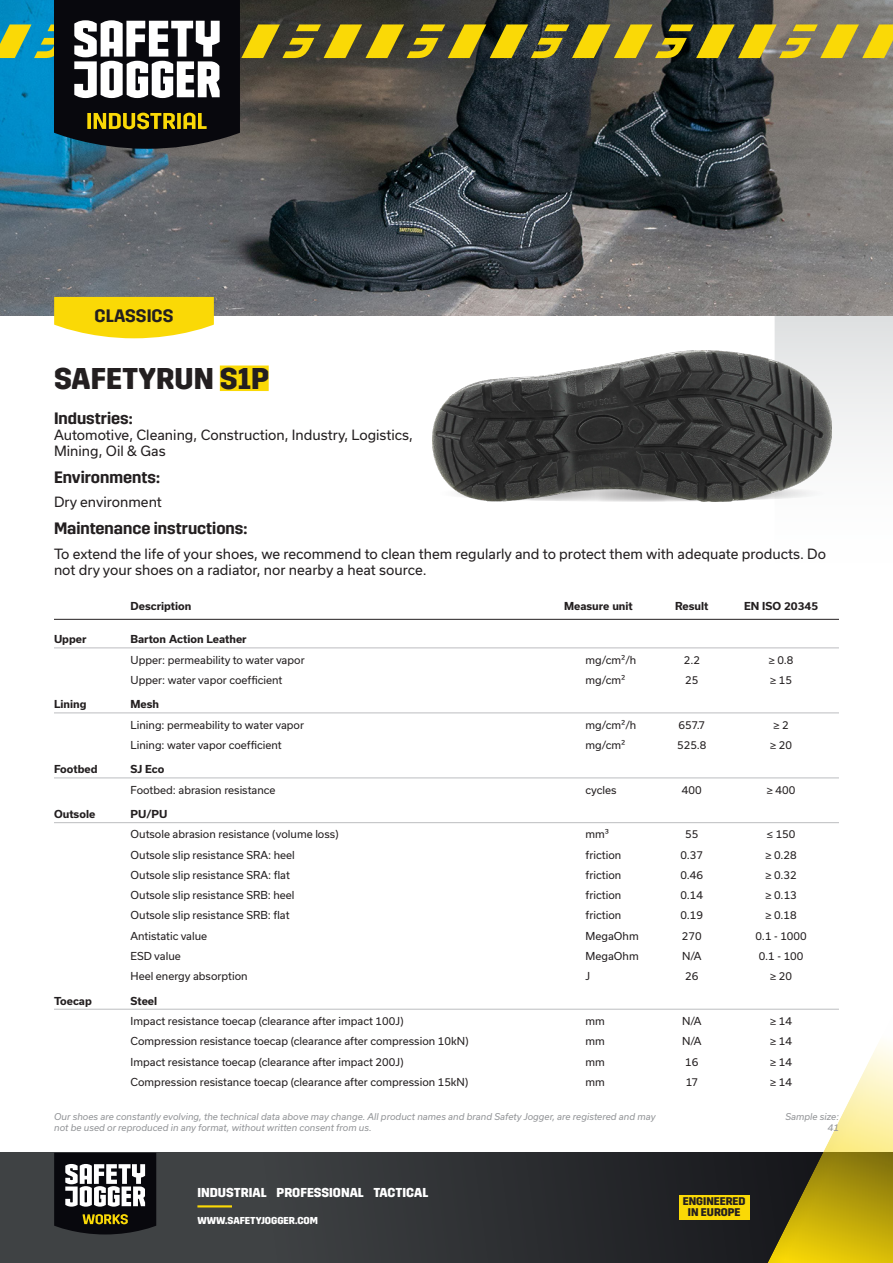
<style>
.page{position:relative;width:893px;height:1263px;background:#fff}
.page>*{position:absolute;margin:0;border:0;box-sizing:border-box;transform-origin:0 0}
.article_name_IND{font:700 30px "Trim";color:#231f20}
.category_tag{font:600 18px "Trim";color:#231f20}
.t1{font:600 16.5px "Trim";color:#231f20}
.text{font:13.5px/16.2px "Usual";color:#231f20}
.t2{font:700 12.9px "Trim";color:#fff}
.t3{font:700 11.1px/10.9px "Trim";color:#231f20;text-align:center}
.table_text{font:10.5px "Usual";color:#231f20}
.table_text_highlight{font:700 10.5px "Usual";color:#231f20}
.table_title{font:700 10.5px "Usual";color:#231f20}
.t4{font:700 10.05px "Trim";color:#fff}
.text-2{font:italic 9px/10.8px "Usual";color:#939598}
</style>
<div class="page">
<svg style="left:0;top:1152px;width:749px;height:111px;background:#323437"></svg>
<div style="left:749px;top:758px;width:144px;height:505px;background:#231f20;opacity:.05"></div>
<div style="left:679px;top:1195px;width:70px;height:24px;background:#fad906"></div>
<hr style="left:197px;top:1205px;width:35px;height:2px;background:#fad906">
<svg style="left:54px;top:1153px;width:102px;height:81px"></svg>
<svg style="left:775px;top:315px;width:118px;height:478px"></svg>
<img style="left:0;top:149px;width:893px;height:166px">
<svg style="left:54px;top:297px;width:160px;height:41px;background:#fadc1f"></svg>
<div style="left:220px;top:365px;width:49px;height:26px;background:#fad906"></div>
<img style="left:432px;top:351px;width:400px;height:151px">
<hr style="left:54px;top:619px;width:785px;height:1px;background:#231f20">
<hr style="left:54px;top:648px;width:785px;height:1px;background:#bcbdc0">
<hr style="left:54px;top:713px;width:785px;height:1px;background:#bcbdc0">
<hr style="left:54px;top:778px;width:785px;height:1px;background:#bcbdc0">
<hr style="left:54px;top:822px;width:785px;height:1px;background:#bcbdc0">
<hr style="left:54px;top:1009px;width:785px;height:1px;background:#bcbdc0">
<svg style="left:0;top:0;width:893px;height:149px;background:#535949"></svg>
<p class="category_tag" style="left:95px;top:306px;width:80px">CLASSICS</p>
<p class="article_name_IND" style="left:54px;top:361px;width:217px">SAFETYRUN S1P</p>
<p class="t1" style="left:54px;top:409px;width:80px">Industries:</p>
<p class="text" style="left:54px;top:427px;width:361px">Automotive, Cleaning, Construction, Industry, Logistics,<br>Mining, Oil &amp; Gas</p>
<p class="t1" style="left:54px;top:468px;width:107px">Environments:</p>
<p class="text" style="left:54px;top:494px;width:109px">Dry environment</p>
<p class="t1" style="left:54px;top:519px;width:195px">Maintenance instructions:</p>
<p class="text" style="left:54px;top:545px;width:773px">To extend the life of your shoes, we recommend to clean them regularly and to protect them with adequate products. Do not dry your shoes on a radiator, nor nearby a heat source.</p>
<p class="table_title" style="left:131px;top:600px;width:62px">Description</p>
<p class="table_title" style="left:564px;top:600px;width:70px">Measure unit</p>
<p class="table_title" style="left:675px;top:600px;width:35px">Result</p>
<p class="table_title" style="left:744px;top:600px;width:76px">EN ISO 20345</p>
<p class="table_text_highlight" style="left:54px;top:633px;width:34px">Upper</p>
<p class="table_text_highlight" style="left:131px;top:633px;width:118px">Barton Action Leather</p>
<p class="table_text" style="left:131px;top:654px;width:176px">Upper: permeability to water vapor</p>
<p class="table_text" style="left:585px;top:654px;width:52px">mg/cm²/h</p>
<p class="table_text" style="left:684px;top:654px;width:18px">2.2</p>
<p class="table_text" style="left:769px;top:654px;width:26px">≥ 0.8</p>
<p class="table_text" style="left:131px;top:674px;width:153px">Upper: water vapor coefficient</p>
<p class="table_text" style="left:585px;top:674px;width:41px">mg/cm²</p>
<p class="table_text" style="left:685px;top:674px;width:15px">25</p>
<p class="table_text" style="left:770px;top:674px;width:23px">≥ 15</p>
<p class="table_text_highlight" style="left:54px;top:698px;width:34px">Lining</p>
<p class="table_text_highlight" style="left:131px;top:698px;width:30px">Mesh</p>
<p class="table_text" style="left:131px;top:719px;width:175px">Lining: permeability to water vapor</p>
<p class="table_text" style="left:585px;top:719px;width:52px">mg/cm²/h</p>
<p class="table_text" style="left:678px;top:719px;width:28px">657.7</p>
<p class="table_text" style="left:773px;top:719px;width:17px">≥ 2</p>
<p class="table_text" style="left:131px;top:739px;width:153px">Lining: water vapor coefficient</p>
<p class="table_text" style="left:585px;top:739px;width:41px">mg/cm²</p>
<p class="table_text" style="left:677px;top:739px;width:31px">525.8</p>
<p class="table_text" style="left:770px;top:739px;width:23px">≥ 20</p>
<p class="table_text_highlight" style="left:54px;top:763px;width:45px">Footbed</p>
<p class="table_text_highlight" style="left:131px;top:763px;width:35px">SJ Eco</p>
<p class="table_text" style="left:131px;top:784px;width:146px">Footbed: abrasion resistance</p>
<p class="table_text" style="left:585px;top:784px;width:33px">cycles</p>
<p class="table_text" style="left:682px;top:784px;width:21px">400</p>
<p class="table_text" style="left:767px;top:784px;width:30px">≥ 400</p>
<p class="table_text_highlight" style="left:54px;top:808px;width:43px">Outsole</p>
<p class="table_text_highlight" style="left:131px;top:808px;width:38px">PU/PU</p>
<p class="table_text" style="left:131px;top:828px;width:210px">Outsole abrasion resistance (volume loss)</p>
<p class="table_text" style="left:585px;top:828px;width:25px">mm³</p>
<p class="table_text" style="left:685px;top:828px;width:15px">55</p>
<p class="table_text" style="left:767px;top:828px;width:30px">≤ 150</p>
<p class="table_text" style="left:131px;top:849px;width:166px">Outsole slip resistance SRA: heel</p>
<p class="table_text" style="left:585px;top:849px;width:37px">friction</p>
<p class="table_text" style="left:680px;top:849px;width:24px">0.37</p>
<p class="table_text" style="left:765px;top:849px;width:33px">≥ 0.28</p>
<p class="table_text" style="left:131px;top:869px;width:161px">Outsole slip resistance SRA: flat</p>
<p class="table_text" style="left:585px;top:869px;width:37px">friction</p>
<p class="table_text" style="left:680px;top:869px;width:24px">0.46</p>
<p class="table_text" style="left:765px;top:869px;width:33px">≥ 0.32</p>
<p class="table_text" style="left:131px;top:889px;width:165px">Outsole slip resistance SRB: heel</p>
<p class="table_text" style="left:585px;top:889px;width:37px">friction</p>
<p class="table_text" style="left:680px;top:889px;width:24px">0.14</p>
<p class="table_text" style="left:765px;top:889px;width:33px">≥ 0.13</p>
<p class="table_text" style="left:131px;top:909px;width:161px">Outsole slip resistance SRB: flat</p>
<p class="table_text" style="left:585px;top:909px;width:37px">friction</p>
<p class="table_text" style="left:680px;top:909px;width:24px">0.19</p>
<p class="table_text" style="left:765px;top:909px;width:33px">≥ 0.18</p>
<p class="table_text" style="left:131px;top:930px;width:78px">Antistatic value</p>
<p class="table_text" style="left:585px;top:930px;width:55px">MegaOhm</p>
<p class="table_text" style="left:682px;top:930px;width:21px">270</p>
<p class="table_text" style="left:756px;top:930px;width:53px">0.1 - 1000</p>
<p class="table_text" style="left:131px;top:950px;width:52px">ESD value</p>
<p class="table_text" style="left:585px;top:950px;width:55px">MegaOhm</p>
<p class="table_text" style="left:682px;top:950px;width:21px">N/A</p>
<p class="table_text" style="left:759px;top:950px;width:46px">0.1 - 100</p>
<p class="table_text" style="left:131px;top:970px;width:119px">Heel energy absorption</p>
<p class="table_text" style="left:585px;top:970px;width:6px">J</p>
<p class="table_text" style="left:685px;top:970px;width:15px">26</p>
<p class="table_text" style="left:770px;top:970px;width:23px">≥ 20</p>
<p class="table_text_highlight" style="left:54px;top:995px;width:39px">Toecap</p>
<p class="table_text_highlight" style="left:131px;top:995px;width:28px">Steel</p>
<p class="table_text" style="left:131px;top:1015px;width:275px">Impact resistance toecap (clearance after impact 100J)</p>
<p class="table_text" style="left:585px;top:1015px;width:21px">mm</p>
<p class="table_text" style="left:682px;top:1015px;width:21px">N/A</p>
<p class="table_text" style="left:770px;top:1015px;width:23px">≥ 14</p>
<p class="table_text" style="left:131px;top:1035px;width:340px">Compression resistance toecap (clearance after compression 10kN)</p>
<p class="table_text" style="left:585px;top:1035px;width:21px">mm</p>
<p class="table_text" style="left:682px;top:1035px;width:21px">N/A</p>
<p class="table_text" style="left:770px;top:1035px;width:23px">≥ 14</p>
<p class="table_text" style="left:131px;top:1055px;width:275px">Impact resistance toecap (clearance after impact 200J)</p>
<p class="table_text" style="left:585px;top:1055px;width:21px">mm</p>
<p class="table_text" style="left:685px;top:1055px;width:15px">16</p>
<p class="table_text" style="left:770px;top:1055px;width:23px">≥ 14</p>
<p class="table_text" style="left:131px;top:1076px;width:339px">Compression resistance toecap (clearance after compression 15kN)</p>
<p class="table_text" style="left:585px;top:1076px;width:21px">mm</p>
<p class="table_text" style="left:686px;top:1076px;width:14px">17</p>
<p class="table_text" style="left:770px;top:1076px;width:23px">≥ 14</p>
<p class="text-2" style="left:785px;top:1111px;width:55px;text-align:right">Sample size:<br>41</p>
<p class="text-2" style="left:54px;top:1111px;width:603px">Our shoes are constantly evolving, the technical data above may change. All product names and brand Safety Jogger, are registered and may not be used or reproduced in any format, without written consent from us.</p>
<p class="t2" style="left:197px;top:1185px;width:232px">INDUSTRIAL PROFESSIONAL TACTICAL</p>
<p class="t4" style="left:197px;top:1214px;width:122px">WWW.SAFETYJOGGER.COM</p>
<p class="t3" style="left:683px;top:1196px;width:64px">ENGINEERED<br>IN EUROPE</p>
</div>
